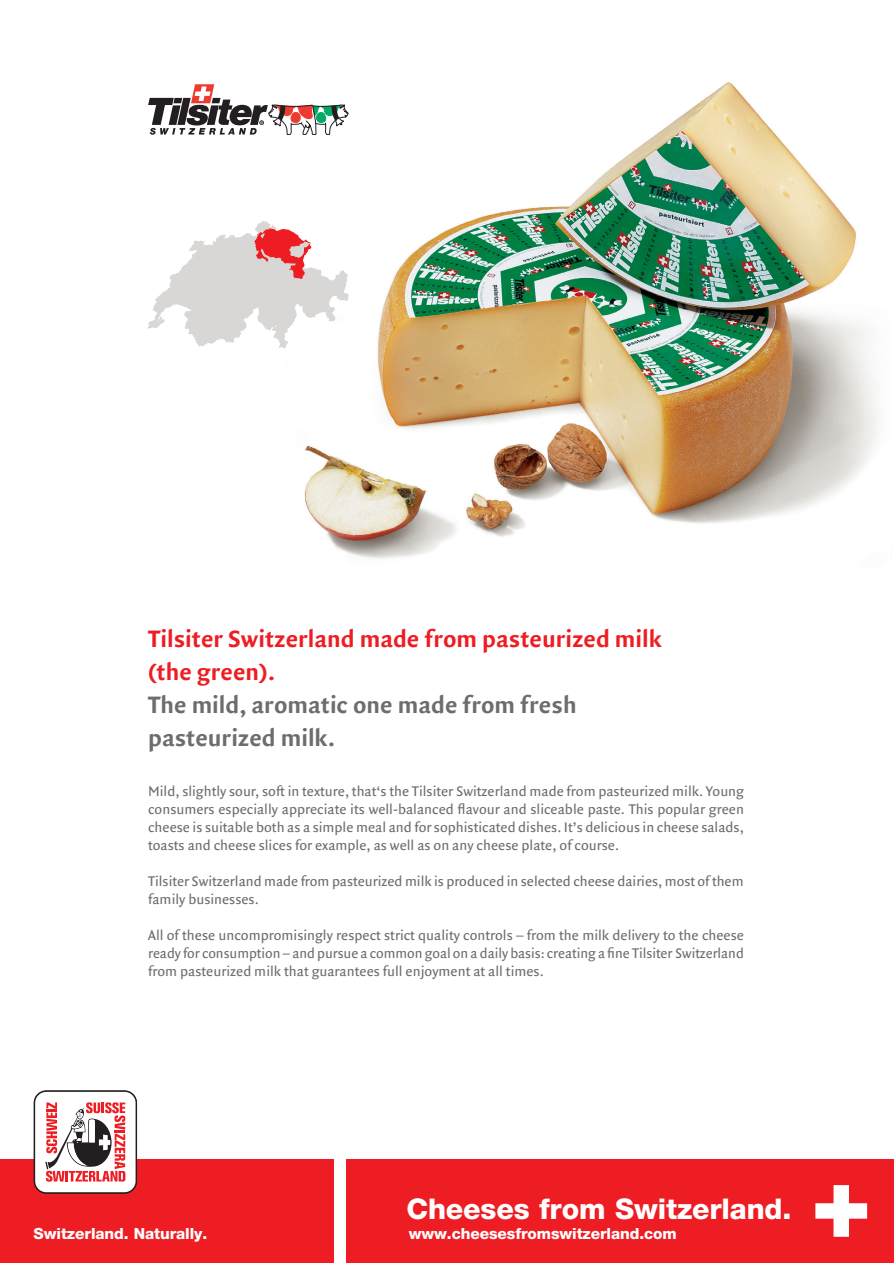
<style>
.page{position:relative;width:894px;height:1263px;background:#fff}
.page>*{position:absolute;margin:0;border:0;box-sizing:border-box;transform-origin:0 0}
.t1{font:800 28.5px "Helvetica Neue LT Std";letter-spacing:-.005em;color:#fff}
.t2{font:700 25.5px/33px "Quadraat Sans";color:#ee1d23}
.t3{font:700 25.5px/33px "Quadraat Sans";color:#6c6d70}
.t4{font:800 15.45px "Helvetica Neue LT Std";letter-spacing:-.005em;color:#fff}
.t5{font:15px/18px "Quadraat Sans";color:#6c6d70;text-align:justify}
</style>
<div class="page">
<div style="left:0;top:1159px;width:893px;height:103px;background:#ee1d23"></div>
<div style="left:334px;top:1147px;width:12px;height:115px;background:#fff"></div>
<div style="left:34px;top:1091px;width:102px;height:101px;background:#fff;border-radius:12px"></div>
<div style="left:34px;top:1090px;width:103px;height:103px;border:1px solid #231f20;border-radius:12px"></div>
<svg style="left:45px;top:1102px;width:80px;height:79px"></svg>
<svg style="left:815px;top:1185px;width:51px;height:51px"></svg>
<img style="left:262px;top:82px;width:615px;height:477px">
<svg style="left:148px;top:84px;width:200px;height:51px"></svg>
<svg style="left:148px;top:221px;width:200px;height:127px"></svg>
<h2 class="t2" style="left:148px;top:622px;width:515px">Tilsiter Switzerland made from pasteurized milk (the green).</h2>
<h2 class="t3" style="left:148px;top:688px;width:430px">The mild, aromatic one made from fresh pasteurized milk.</h2>
<p class="t5" style="left:148px;top:782px;width:597px">Mild, slightly sour, soft in texture, that‘s the Tilsiter Switzerland made from pasteurized milk. Young consumers especially appreciate its well-balanced flavour and sliceable paste. This popular green cheese is suitable both as a simple meal and for sophisticated dishes. It’s delicious in cheese salads, toasts and cheese slices for example, as well as on any cheese plate, of course.</p>
<p class="t5" style="left:148px;top:872px;width:596px">Tilsiter Switzerland made from pasteurized milk is produced in selected cheese dairies, most of them family businesses.</p>
<p class="t5" style="left:148px;top:926px;width:597px">All of these uncompromisingly respect strict quality controls – from the milk delivery to the cheese ready for consumption – and pursue a common goal on a daily basis: creating a fine Tilsiter Switzerland from pasteurized milk that guarantees full enjoyment at all times.</p>
<p class="t4" style="left:34px;top:1224px;width:175px">Switzerland. Naturally.</p>
<h1 class="t1" style="left:406px;top:1191px;width:386px">Cheeses from Switzerland.</h1>
<p class="t4" style="left:408px;top:1224px;width:269px">www.cheesesfromswitzerland.com</p>
</div>
